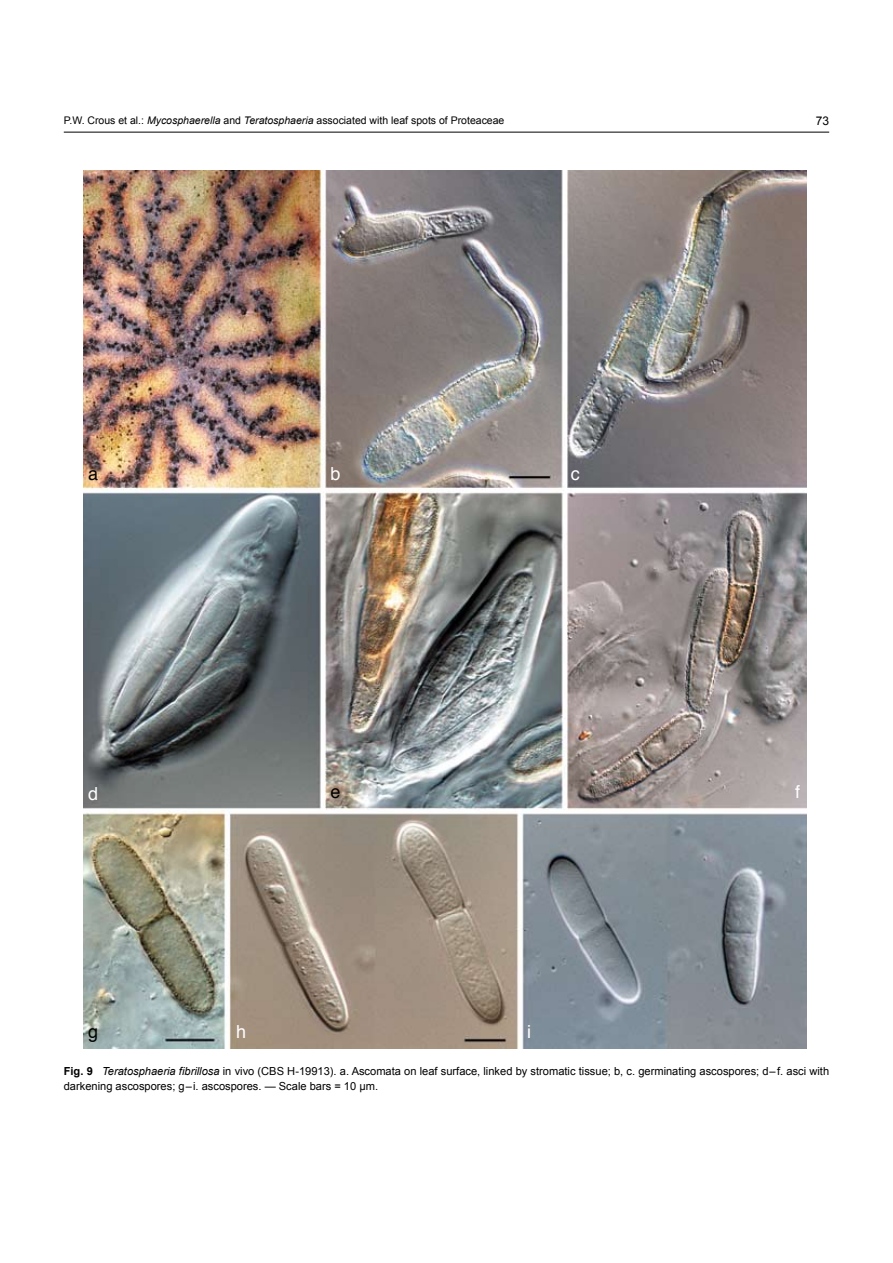
<style>
.page{position:relative;width:893px;height:1263px;background:#fff}
.page>*{position:absolute;margin:0;border:0;box-sizing:border-box;transform-origin:0 0}
.t1{font:18px "Helvetica";color:#fff}
.t2{font:18px "Helvetica";color:#000}
.t3{font:12px "Arial";color:#000}
.t4{font:11.1px/14.4px "Arial";color:#000}
.t5{font:10.5px "Arial";color:#000}
.s1{font-style:italic}
.s2{font-weight:700}
</style>
<div class="page">
<hr style="left:64px;top:132px;width:765px;height:1px;background:#000">
<img style="left:83px;top:170px;width:723px;height:878px">
<p class="t5" style="left:64px;top:115px;width:442px">P.W. Crous et al.: <span class="s1">Mycosphaerella</span> and <span class="s1">Teratosphaeria</span> associated with leaf spots of Proteaceae</p>
<p class="t3" style="left:816px;top:114px;width:15px">73</p>
<h1 class="t2" style="left:88px;top:458px;width:12px">a</h1>
<h1 class="t1" style="left:88px;top:778px;width:12px">d</h1>
<h1 class="t1" style="left:331px;top:458px;width:12px">b</h1>
<h1 class="t1" style="left:571px;top:458px;width:10px">c</h1>
<h1 class="t2" style="left:331px;top:776px;width:12px">e</h1>
<h1 class="t1" style="left:795px;top:776px;width:7px">f</h1>
<h1 class="t2" style="left:88px;top:1017px;width:12px">g</h1>
<h1 class="t1" style="left:236px;top:1017px;width:12px">h</h1>
<h1 class="t1" style="left:527px;top:1017px;width:5px">i</h1>
<p class="t4" style="left:64px;top:1064px;width:767px"><span class="s2">Fig. 9</span> <span class="s1">Teratosphaeria fibrillosa</span> in vivo (CBS H-19913). a. Ascomata on leaf surface, linked by stromatic tissue; b, c. germinating ascospores; d–f. asci with darkening ascospores; g–i. ascospores. — Scale bars = 10 µm.</p>
</div>
